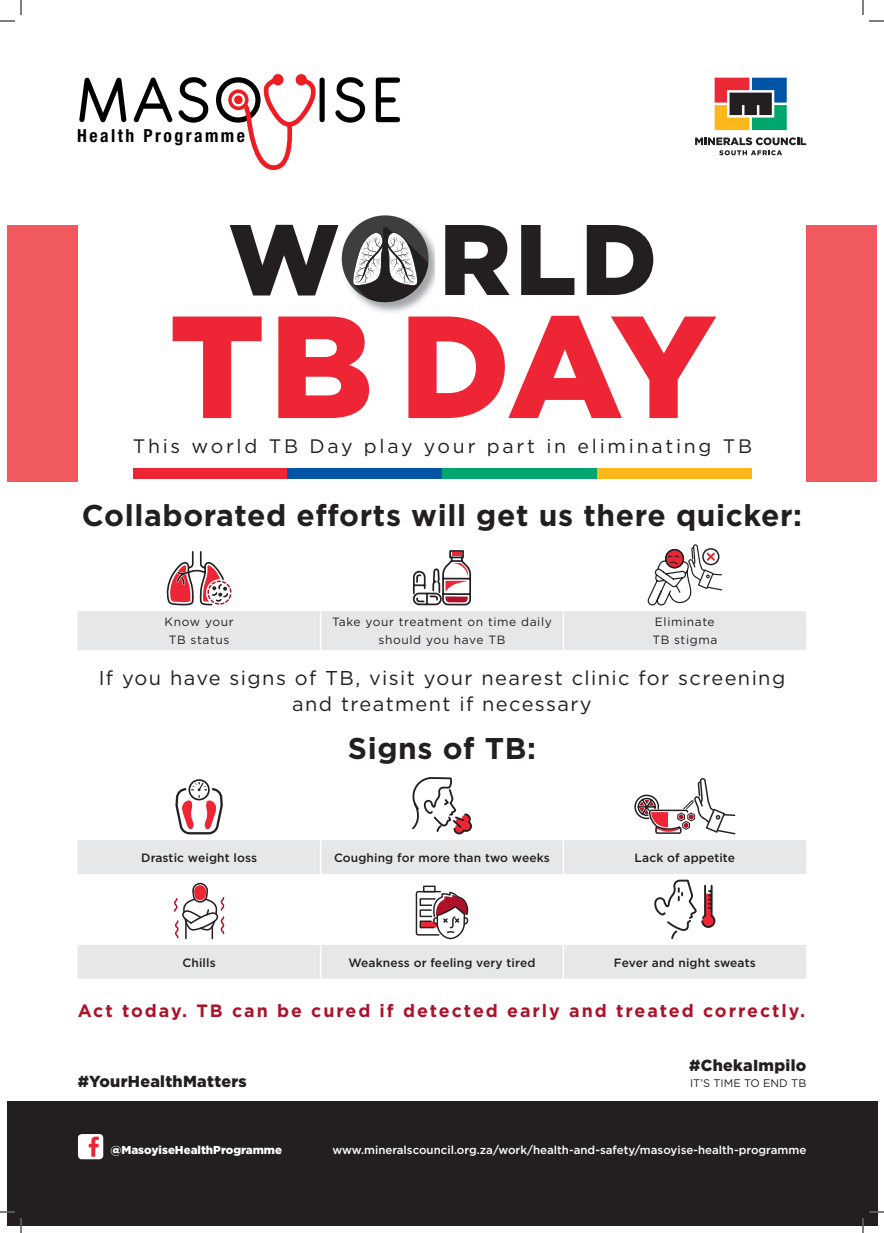
<style>
.page{position:relative;width:884px;height:1233px;background:#fff}
.page>*{position:absolute;margin:0;border:0;box-sizing:border-box;transform-origin:0 0}
.t1{font:900 145px "Gotham";color:#ee2534}
.t2{font:900 100px "Gotham";color:#231f20}
.t3{font:700 30px "Gotham";letter-spacing:.02em;color:#231f20}
.t4{font:20px/26px "Gotham";letter-spacing:.07em;color:#231f20;text-align:center}
.t5{font:19.5px "Gotham";letter-spacing:.14em;color:#231f20}
.t6{font:700 condensed 18px "Helvetica Neue";letter-spacing:.14em;color:#000001}
.t7{font:700 17.8px "Gotham";letter-spacing:.11em;color:#ae1229}
.t8{font:900 16px "Gotham";letter-spacing:.02em;color:#231f20}
.t9{font:500 12px "Gotham";letter-spacing:.01em;color:#231f20}
.t10{font:12px/18px "Gotham";letter-spacing:.05em;color:#231f20;text-align:center}
.t11{font:500 11.5px "Gotham";color:#fff}
.t12{font:900 11.5px "Gotham";color:#fff}
.t13{font:11px "Gotham";color:#231f20}
</style>
<div class="page">
<div style="left:7px;top:1101px;width:870px;height:125px;background:#231f20"></div>
<div style="left:133px;top:468px;width:154px;height:10px;background:#ee2534"></div>
<div style="left:287px;top:468px;width:155px;height:10px;background:#0154a6"></div>
<div style="left:442px;top:468px;width:155px;height:10px;background:#00a66e"></div>
<div style="left:597px;top:468px;width:155px;height:10px;background:#fcb81b"></div>
<div style="left:78px;top:1134px;width:25px;height:25px;background:#fff;border-radius:4px"></div>
<svg style="left:89px;top:1136px;width:10px;height:20px"></svg>
<svg style="left:79px;top:78px;width:47px;height:44px"></svg>
<svg style="left:134px;top:78px;width:38px;height:44px"></svg>
<svg style="left:178px;top:77px;width:30px;height:46px"></svg>
<svg style="left:335px;top:77px;width:30px;height:46px"></svg>
<svg style="left:376px;top:78px;width:24px;height:44px"></svg>
<div style="left:296px;top:74px;width:11px;height:11px;background:#ee1d23;border-radius:50%"></div>
<div style="left:272px;top:74px;width:11px;height:11px;background:#ee1d23;border-radius:50%"></div>
<svg style="left:216px;top:77px;width:109px;height:93px"></svg>
<svg style="left:715px;top:78px;width:72px;height:52px;background:#777562"></svg>
<svg style="left:695px;top:137px;width:111px;height:18px"></svg>
<div style="left:7px;top:225px;width:71px;height:256px;background:#f05a5e"></div>
<div style="left:806px;top:225px;width:71px;height:256px;background:#f05a5e"></div>
<img style="left:362px;top:216px;width:58px;height:97px">
<img style="left:342px;top:225px;width:93px;height:69px">
<div style="left:342px;top:215px;width:86px;height:87px;background:#3e3e3f;border-radius:50%"></div>
<svg style="left:353px;top:227px;width:75px;height:75px"></svg>
<svg style="left:78px;top:544px;width:728px;height:106px"></svg>
<svg style="left:78px;top:840px;width:728px;height:138px;fill:#e6e7e9"></svg>
<hr style="left:320px;top:840px;width:1px;height:34px;background:#fff">
<hr style="left:563px;top:840px;width:1px;height:34px;background:#fff">
<hr style="left:320px;top:945px;width:1px;height:33px;background:#fff">
<hr style="left:563px;top:945px;width:1px;height:33px;background:#fff">
<svg style="left:175px;top:779px;width:48px;height:55px"></svg>
<svg style="left:412px;top:777px;width:60px;height:58px"></svg>
<svg style="left:634px;top:778px;width:101px;height:56px"></svg>
<svg style="left:174px;top:882px;width:50px;height:57px"></svg>
<svg style="left:416px;top:885px;width:53px;height:54px"></svg>
<svg style="left:653px;top:878px;width:63px;height:62px"></svg>
<svg style="left:0;top:1211px;width:15px;height:1px"></svg>
<svg style="left:869px;top:1211px;width:15px;height:1px"></svg>
<svg style="left:0;top:0;width:22px;height:22px"></svg>
<svg style="left:20px;top:1218px;width:2px;height:15px"></svg>
<svg style="left:862px;top:0;width:22px;height:22px"></svg>
<svg style="left:862px;top:1218px;width:2px;height:15px"></svg>
<h3 class="t6" style="left:77px;top:124px;width:169px">Health Programme</h3>
<h2 class="t2" style="left:228px;top:191px;width:430px">W RLD</h2>
<h1 class="t1" style="left:169px;top:267px;width:548px">TB DAY</h1>
<h3 class="t5" style="left:133px;top:434px;width:621px">This world TB Day play your part in eliminating TB</h3>
<h3 class="t3" style="left:82px;top:498px;width:722px">Collaborated efforts will get us there quicker:</h3>
<p class="t10" style="left:165px;top:613px;width:70px">Know your<br>TB status</p>
<p class="t10" style="left:332px;top:613px;width:221px">Take your treatment on time daily should you have TB</p>
<p class="t10" style="left:652px;top:613px;width:67px;text-align:left">Eliminate<br>TB stigma</p>
<h3 class="t4" style="left:99px;top:664px;width:688px">If you have signs of TB, visit your nearest clinic for screening and treatment if necessary</h3>
<h3 class="t3" style="left:348px;top:731px;width:190px">Signs of TB:</h3>
<p class="t9" style="left:141px;top:849px;width:117px">Drastic weight loss</p>
<p class="t9" style="left:334px;top:849px;width:217px">Coughing for more than two weeks</p>
<p class="t9" style="left:635px;top:849px;width:102px">Lack of appetite</p>
<p class="t9" style="left:183px;top:954px;width:35px">Chills</p>
<p class="t9" style="left:348px;top:954px;width:188px">Weakness or feeling very tired</p>
<p class="t9" style="left:614px;top:954px;width:143px">Fever and night sweats</p>
<h3 class="t7" style="left:78px;top:1000px;width:729px">Act today. TB can be cured if detected early and treated correctly.</h3>
<h3 class="t8" style="left:78px;top:1070px;width:171px">#YourHealthMatters</h3>
<h3 class="t8" style="left:689px;top:1053px;width:119px">#ChekaImpilo</h3>
<p class="t13" style="left:690px;top:1076px;width:118px">IT’S TIME TO END TB</p>
<p class="t12" style="left:110px;top:1141px;width:173px">@MasoyiseHealthProgramme</p>
<p class="t11" style="left:332px;top:1142px;width:475px">www.mineralscouncil.org.za/work/health-and-safety/masoyise-health-programme</p>
</div>
